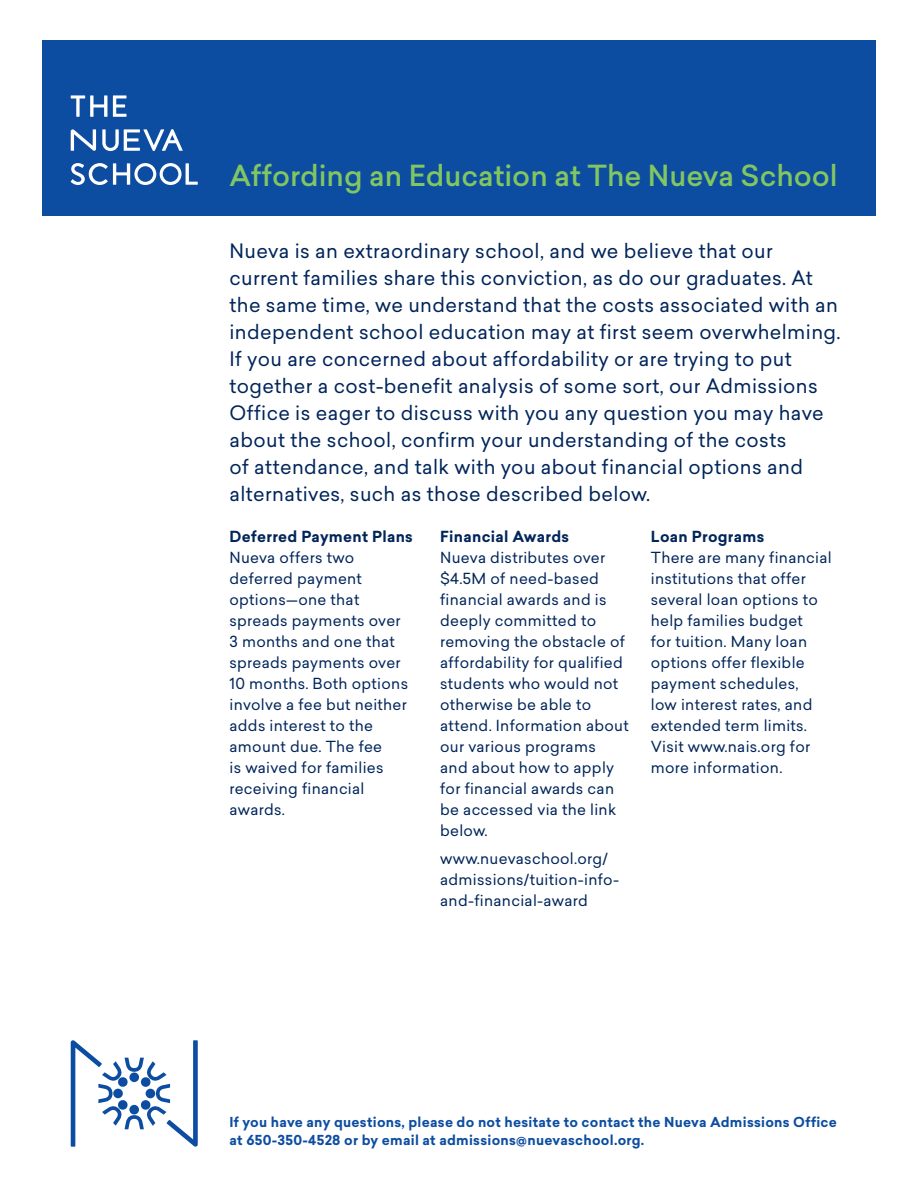
<style>
.page{position:relative;width:918px;height:1188px;background:#fff}
.page>*{position:absolute;margin:0;border:0;box-sizing:border-box;transform-origin:0 0}
.Normal1{font:500 28.5px "Sailec";color:#82c661}
.t1{font:19.5px/27px "Sailec";letter-spacing:.02em;color:#00255a}
.t2{font:15px/21px "Sailec";letter-spacing:.02em;color:#00255a}
.t3{font:700 15px "Sailec";letter-spacing:.02em;color:#00255a}
.t4{font:700 13.5px/18px "Sailec";letter-spacing:.02em;color:#0d4da1}
</style>
<div class="page">
<div style="left:42px;top:41px;width:834px;height:175px;background:#0d4da1"></div>
<svg style="left:71px;top:95px;width:36px;height:22px"></svg>
<svg style="left:113px;top:95px;width:13px;height:22px"></svg>
<svg style="left:102px;top:129px;width:81px;height:22px"></svg>
<svg style="left:71px;top:129px;width:25px;height:22px"></svg>
<svg style="left:71px;top:163px;width:127px;height:22px"></svg>
<svg style="left:71px;top:1040px;width:127px;height:107px"></svg>
<p class="Normal1" style="left:230px;top:155px;width:610px">Affording an Education at The Nueva School</p>
<p class="t1" style="left:230px;top:237px;width:613px">Nueva is an extraordinary school, and we believe that our current families share this conviction, as do our graduates. At the same time, we understand that the costs associated with an independent school education may at first seem overwhelming.<br>If you are concerned about affordability or are trying to put together a cost-benefit analysis of some sort, our Admissions Office is eager to discuss with you any question you may have about the school, confirm your understanding of the costs<br>of attendance, and talk with you about financial options and alternatives, such as those described below.</p>
<p class="t3" style="left:230px;top:526px;width:185px">Deferred Payment Plans</p>
<p class="t2" style="left:230px;top:547px;width:180px">Nueva offers two deferred payment options—one that spreads payments over<br>3 months and one that spreads payments over<br>10 months. Both options involve a fee but neither adds interest to the amount due. The fee<br>is waived for families receiving financial awards.</p>
<p class="t3" style="left:440px;top:526px;width:130px">Financial Awards</p>
<p class="t2" style="left:440px;top:547px;width:190px">Nueva distributes over $4.5M of need-based financial awards and is deeply committed to removing the obstacle of affordability for qualified students who would not otherwise be able to attend. Information about our various programs<br>and about how to apply for financial awards can be accessed via the link below.</p>
<p class="t2" style="left:440px;top:847px;width:180px">www.nuevaschool.org/ admissions/tuition-info&shy;and-financial-award</p>
<p class="t3" style="left:651px;top:526px;width:115px">Loan Programs</p>
<p class="t2" style="left:651px;top:547px;width:182px">There are many financial institutions that offer several loan options to help families budget<br>for tuition. Many loan options offer flexible payment schedules,<br>low interest rates, and extended term limits.<br>Visit www.nais.org for more information.</p>
<p class="t4" style="left:230px;top:1114px;width:609px">If you have any questions, please do not hesitate to contact the Nueva Admissions Office at 650-350-4528 or by email at admissions@nuevaschool.org.</p>
</div>
